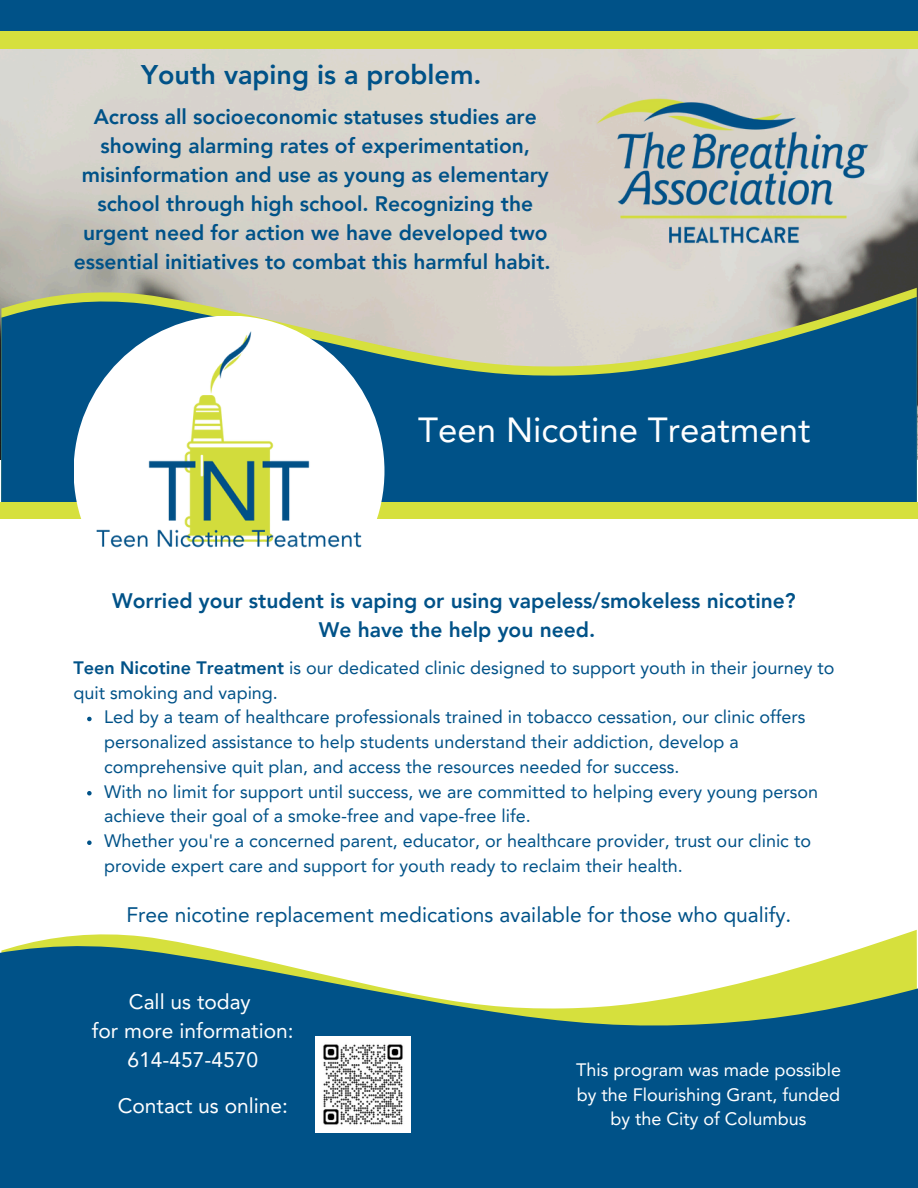
<style>
.page{position:relative;width:918px;height:1188px;background:#fff}
.page>*{position:absolute;margin:0;border:0;box-sizing:border-box;transform-origin:0 0}
.t1{font:34.8px "Avenir LT Pro";color:#fff}
.t2{font:800 27px "Avenir LT Pro";color:#005288}
.t3{font:800 21px/29px "Avenir LT Pro";color:#005288;text-align:center}
.t4{font:21px "Avenir LT Pro";color:#005288}
.t5{font:21px/29.2px "Avenir LT Pro";color:#fff;text-align:center}
.t6{font:18px/24.8px "Avenir LT Pro";color:#005288}
.t7{font:18px/24.8px "Avenir LT Pro";color:#fff;text-align:center}
.s1{font-weight:800}
</style>
<div class="page">
<img style="left:0;top:48px;width:918px;height:411px">
<div style="left:0;top:0;width:918px;height:48px;background:#d6e03d"></div>
<div style="left:0;top:0;width:918px;height:31px;background:#005288"></div>
<svg style="left:505px;top:297px;width:412px;height:205px;background:#17608d"></svg>
<div style="left:0;top:502px;width:918px;height:17px;background:#d6e03d"></div>
<svg style="left:0;top:929px;width:918px;height:259px;fill:#005288"></svg>
<img style="left:315px;top:1036px;width:96px;height:96px">
<img style="left:0;top:119px;width:505px;height:429px">
<img style="left:573px;top:77px;width:322px;height:321px">
<svg style="left:87px;top:717px;width:5px;height:4px"></svg>
<svg style="left:87px;top:791px;width:5px;height:4px"></svg>
<svg style="left:87px;top:840px;width:5px;height:5px"></svg>
<p class="t2" style="left:141px;top:64px;width:342px">Youth vaping is a problem.</p>
<p class="t3" style="left:74px;top:104px;width:479px">Across all socioeconomic statuses studies are showing alarming rates of experimentation, misinformation and use as young as elementary school through high school. Recognizing the urgent need for action we have developed two essential initiatives to combat this harmful habit.</p>
<p class="t1" style="left:418px;top:416px;width:394px">Teen Nicotine Treatment</p>
<p class="t3" style="left:112px;top:588px;width:685px">Worried your student is vaping or using vapeless/smokeless nicotine?<br>We have the help you need.</p>
<p class="t6" style="left:74px;top:657px;width:762px"><span class="s1">Teen Nicotine Treatment</span> is our dedicated clinic designed to support youth in their journey to quit smoking and vaping.</p>
<h2 class="t6" style="left:104px;top:707px;width:703px">Led by a team of healthcare professionals trained in tobacco cessation, our clinic offers personalized assistance to help students understand their addiction, develop a comprehensive quit plan, and access the resources needed for success.</h2>
<h3 class="t6" style="left:104px;top:781px;width:716px">With no limit for support until success, we are committed to helping every young person achieve their goal of a smoke-free and vape-free life.</h3>
<p class="t6" style="left:104px;top:830px;width:708px">Whether you're a concerned parent, educator, or healthcare provider, trust our clinic to provide expert care and support for youth ready to reclaim their health.</p>
<h3 class="t4" style="left:127px;top:906px;width:666px">Free nicotine replacement medications available for those who qualify.</h3>
<p class="t5" style="left:92px;top:989px;width:203px">Call us today<br>for more information:<br>614-457-4570</p>
<h1 class="t5" style="left:118px;top:1093px;width:172px">Contact us online:</h1>
<p class="t7" style="left:576px;top:1059px;width:267px">This program was made possible by the Flourishing Grant, funded by the City of Columbus</p>
</div>
